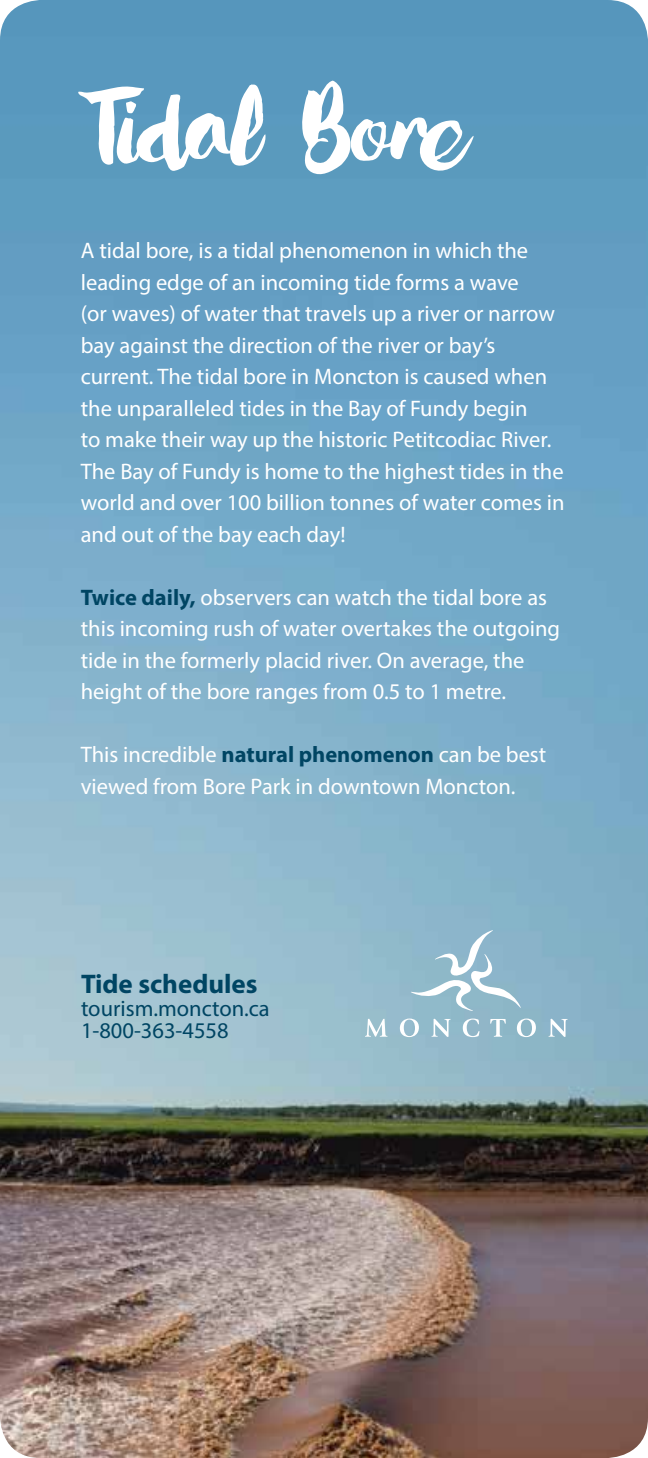
<style>
.page{position:relative;width:648px;height:1458px;background:#fff}
.page>*{position:absolute;margin:0;border:0;box-sizing:border-box;transform-origin:0 0}
.t1{font:184.5px "Love Moment";letter-spacing:-.045em;color:#fff}
.t2{font:700 27px "Myriad Pro";color:#004563}
.t3{font:22.5px/31.5px "Myriad Pro";color:#fff}
.t4{font:22.5px/22.5px "Myriad Pro";color:#004563}
.s1{font-weight:700;color:#004563}
</style>
<div class="page">
<img style="left:0;top:0;width:648px;height:1458px">
<svg style="left:410px;top:930px;width:111px;height:81px;background:#9ec1d1"></svg>
<svg style="left:365px;top:1019px;width:22px;height:18px"></svg>
<svg style="left:400px;top:1019px;width:19px;height:18px"></svg>
<svg style="left:432px;top:1019px;width:19px;height:18px"></svg>
<svg style="left:463px;top:1019px;width:17px;height:18px"></svg>
<svg style="left:490px;top:1019px;width:16px;height:18px"></svg>
<svg style="left:517px;top:1019px;width:19px;height:18px"></svg>
<svg style="left:549px;top:1019px;width:19px;height:18px"></svg>
<h1 class="t1" style="left:81px;top:28px;width:395px">Tidal Bore</h1>
<p class="t3" style="left:81px;top:235px;width:485px">A tidal bore, is a tidal phenomenon in which the leading edge of an incoming tide forms a wave<br>(or waves) of water that travels up a river or narrow bay against the direction of the river or bay’s current. The tidal bore in Moncton is caused when the unparalleled tides in the Bay of Fundy begin<br>to make their way up the historic Petitcodiac River.<br>The Bay of Fundy is home to the highest tides in the world and over 100 billion tonnes of water comes in and out of the bay each day!</p>
<p class="t3" style="left:81px;top:581px;width:481px"><span class="s1">Twice daily,</span> observers can watch the tidal bore as this incoming rush of water overtakes the outgoing tide in the formerly placid river. On average, the height of the bore ranges from 0.5 to 1 metre.</p>
<p class="t3" style="left:81px;top:739px;width:467px">This incredible <span class="s1">natural phenomenon</span> can be best viewed from Bore Park in downtown Moncton.</p>
<p class="t2" style="left:81px;top:966px;width:178px">Tide schedules</p>
<p class="t4" style="left:81px;top:996px;width:190px">tourism.moncton.ca<br>1-800-363-4558</p>
</div>
